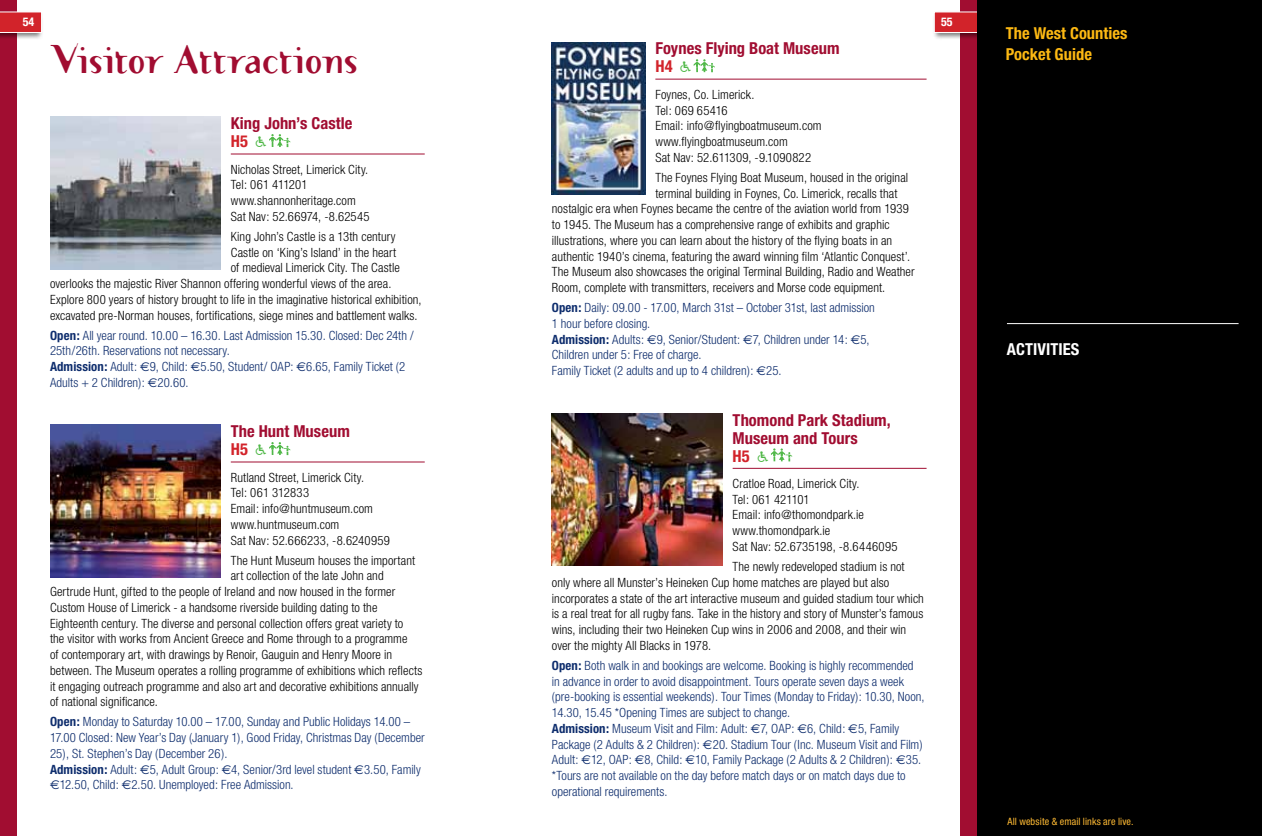
<style>
.page{position:relative;width:1262px;height:836px;background:#fff}
.page>*{position:absolute;margin:0;border:0;box-sizing:border-box;transform-origin:0 0}
.t1{font:700 42px "Tema Cantante";letter-spacing:-.02em;color:#a10d31}
.t2{font:700 condensed 16.5px/18px "Helvetica Neue";color:#a10d31}
.t3{font:700 condensed 16.5px "Helvetica Neue";letter-spacing:.005em;color:#fdb913}
.t4{font:700 condensed 16.5px "Helvetica Neue";letter-spacing:.005em;color:#fff}
.t5{font:300 condensed 12.75px/15.8px "Helvetica Neue";letter-spacing:.005em;color:#000}
.t6{font:300 condensed 12.75px/15.8px "Helvetica Neue";color:#0e2d6d}
.t7{font:700 condensed 12px "Helvetica Neue";color:#fff}
.t8{font:condensed 10.2px "Helvetica Neue";letter-spacing:.01em;color:#fdb933}
.s1{color:#d2232a}
.s2{font-family:"ACTIVITIES2000 FONT";font-weight:400;font-stretch:normal;color:#50b848}
.s3{font-weight:700}
.s4{font-family:"Euro Sans";font-weight:400;font-stretch:normal}
</style>
<div class="page">
<hr style="left:231px;top:154px;width:194px;height:1px;background:#a10d31">
<svg style="left:269px;top:134px;width:21px;height:13px"></svg>
<img style="left:50px;top:117px;width:170px;height:152px">
<hr style="left:655px;top:79px;width:271px;height:1px;background:#a10d31">
<svg style="left:693px;top:59px;width:22px;height:13px"></svg>
<img style="left:552px;top:42px;width:93px;height:153px">
<hr style="left:231px;top:461px;width:194px;height:1px;background:#a10d31">
<svg style="left:269px;top:442px;width:21px;height:13px"></svg>
<img style="left:50px;top:425px;width:170px;height:152px">
<hr style="left:732px;top:468px;width:194px;height:1px;background:#a10d31">
<svg style="left:771px;top:448px;width:21px;height:13px"></svg>
<img style="left:552px;top:413px;width:170px;height:152px">
<div style="left:0;top:0;width:16px;height:836px;background:#a10d31"></div>
<div style="left:0;top:10px;width:44px;height:31px;background:#000;opacity:.5"></div>
<svg style="left:0;top:12px;width:42px;height:21px"></svg>
<div style="left:960px;top:0;width:30px;height:836px;background:#a10d31"></div>
<div style="left:932px;top:10px;width:65px;height:31px;background:#000;opacity:.5"></div>
<div style="left:934px;top:12px;width:56px;height:21px;background:#d2232a;border:1px solid #fff"></div>
<div style="left:977px;top:0;width:285px;height:836px;background:#000"></div>
<hr style="left:1007px;top:323px;width:231px;height:1px;background:#fff">
<p class="t7" style="left:23px;top:15px;width:13px">54</p>
<p class="t7" style="left:941px;top:15px;width:13px">55</p>
<p class="t3" style="left:1006px;top:24px;width:123px">The West Counties</p>
<p class="t2" style="left:655px;top:39px;width:186px">Foynes Flying Boat Museum<br><span class="s1">H4</span> <span class="s2">7</span></p>
<p class="t5" style="left:655px;top:86px;width:168px">Foynes, Co. Limerick.<br>Tel: 069 65416<br>Email: info@flyingboatmuseum.com www.flyingboatmuseum.com<br>Sat Nav: 52.611309, -9.1090822</p>
<p class="t5" style="left:655px;top:169px;width:254px">The Foynes Flying Boat Museum, housed in the original</p>
<p class="t5" style="left:655px;top:185px;width:243px">terminal building in Foynes, Co. Limerick, recalls that</p>
<p class="t5" style="left:552px;top:201px;width:358px">nostalgic era when Foynes became the centre of the aviation world from 1939</p>
<p class="t5" style="left:552px;top:216px;width:339px">to 1945. The Museum has a comprehensive range of exhibits and graphic</p>
<p class="t5" style="left:552px;top:232px;width:342px">illustrations, where you can learn about the history of the flying boats in an</p>
<p class="t5" style="left:552px;top:248px;width:360px">authentic 1940’s cinema, featuring the award winning film ‘Atlantic Conquest’.</p>
<p class="t5" style="left:552px;top:264px;width:364px">The Museum also showcases the original Terminal Building, Radio and Weather</p>
<p class="t5" style="left:552px;top:279px;width:335px">Room, complete with transmitters, receivers and Morse code equipment.</p>
<p class="t6" style="left:552px;top:299px;width:325px"><span class="s3">Open:</span> Daily: 09.00 - 17.00, March 31st – October 31st, last admission 1 hour before closing.<br><span class="s3">Admission:</span> Adults: <span class="s4">€</span>9, Senior/Student: <span class="s4">€</span>7, Children under 14: <span class="s4">€</span>5, Children under 5: Free of charge.<br>Family Ticket (2 adults and up to 4 children): <span class="s4">€</span>25.</p>
<h1 class="t1" style="left:51px;top:33px;width:309px">Visitor Attractions</h1>
<p class="t3" style="left:1006px;top:45px;width:88px">Pocket Guide</p>
<p class="t2" style="left:231px;top:114px;width:123px">King John’s Castle<br><span class="s1">H5</span> <span class="s2">7</span></p>
<p class="t5" style="left:231px;top:161px;width:140px">Nicholas Street, Limerick City.<br>Tel: 061 411201 www.shannonheritage.com<br>Sat Nav: 52.66974, -8.62545</p>
<p class="t5" style="left:231px;top:228px;width:166px">King John’s Castle is a 13th century</p>
<p class="t5" style="left:231px;top:244px;width:167px">Castle on ‘King’s Island’ in the heart</p>
<p class="t5" style="left:231px;top:260px;width:171px">of medieval Limerick City. The Castle</p>
<p class="t5" style="left:50px;top:276px;width:343px">overlooks the majestic River Shannon offering wonderful views of the area.</p>
<p class="t5" style="left:50px;top:291px;width:373px">Explore 800 years of history brought to life in the imaginative historical exhibition,</p>
<p class="t5" style="left:50px;top:307px;width:369px">excavated pre-Norman houses, fortifications, siege mines and battlement walks.</p>
<p class="t6" style="left:50px;top:327px;width:365px"><span class="s3">Open:</span> All year round. 10.00 – 16.30. Last Admission 15.30. Closed: Dec 24th / 25th/26th. Reservations not necessary.<br><span class="s3">Admission:</span> Adult: <span class="s4">€</span>9, Child: <span class="s4">€</span>5.50, Student/ OAP: <span class="s4">€</span>6.65, Family Ticket (2<br>Adults + 2 Children): <span class="s4">€</span>20.60.</p>
<p class="t4" style="left:1007px;top:338px;width:74px">ACTIVITIES</p>
<p class="t2" style="left:231px;top:422px;width:121px">The Hunt Museum<br><span class="s1">H5</span> <span class="s2">7</span></p>
<p class="t5" style="left:231px;top:469px;width:161px">Rutland Street, Limerick City.<br>Tel: 061 312833<br>Email: info@huntmuseum.com www.huntmuseum.com<br>Sat Nav: 52.666233, -8.6240959</p>
<p class="t5" style="left:231px;top:552px;width:186px">The Hunt Museum houses the important</p>
<p class="t5" style="left:231px;top:568px;width:154px">art collection of the late John and</p>
<p class="t5" style="left:50px;top:583px;width:347px">Gertrude Hunt, gifted to the people of Ireland and now housed in the former</p>
<p class="t5" style="left:50px;top:599px;width:329px">Custom House of Limerick - a handsome riverside building dating to the</p>
<p class="t5" style="left:50px;top:615px;width:355px">Eighteenth century. The diverse and personal collection offers great variety to</p>
<p class="t5" style="left:50px;top:631px;width:359px">the visitor with works from Ancient Greece and Rome through to a programme</p>
<p class="t5" style="left:50px;top:646px;width:344px">of contemporary art, with drawings by Renoir, Gauguin and Henry Moore in</p>
<p class="t5" style="left:50px;top:662px;width:374px">between. The Museum operates a rolling programme of exhibitions which reflects</p>
<p class="t5" style="left:50px;top:678px;width:370px">it engaging outreach programme and also art and decorative exhibitions annually</p>
<p class="t5" style="left:50px;top:694px;width:109px">of national significance.</p>
<p class="t6" style="left:50px;top:714px;width:376px"><span class="s3">Open:</span> Monday to Saturday 10.00 – 17.00, Sunday and Public Holidays 14.00 – 17.00 Closed: New Year’s Day (January 1), Good Friday, Christmas Day (December 25), St. Stephen’s Day (December 26).<br><span class="s3">Admission:</span> Adult: <span class="s4">€</span>5, Adult Group: <span class="s4">€</span>4, Senior/3rd level student <span class="s4">€</span>3.50, Family <span class="s4">€</span>12.50, Child: <span class="s4">€</span>2.50. Unemployed: Free Admission.</p>
<p class="t2" style="left:732px;top:410px;width:160px">Thomond Park Stadium,<br>Museum and Tours<br><span class="s1">H5</span> <span class="s2">7</span></p>
<p class="t5" style="left:732px;top:475px;width:166px">Cratloe Road, Limerick City.<br>Tel: 061 421101<br>Email: info@thomondpark.ie www.thomondpark.ie<br>Sat Nav: 52.6735198, -8.6446095</p>
<p class="t5" style="left:552px;top:558px;width:373px;text-indent:181px">The newly redeveloped stadium is not only where all Munster’s Heineken Cup home matches are played but also incorporates a state of the art interactive museum and guided stadium tour which is a real treat for all rugby fans. Take in the history and story of Munster’s famous wins, including their two Heineken Cup wins in 2006 and 2008, and their win over the mighty All Blacks in 1978.</p>
<p class="t6" style="left:552px;top:657px;width:374px"><span class="s3">Open:</span> Both walk in and bookings are welcome. Booking is highly recommended in advance in order to avoid disappointment. Tours operate seven days a week (pre-booking is essential weekends). Tour Times (Monday to Friday): 10.30, Noon, 14.30, 15.45 *Opening Times are subject to change.<br><span class="s3">Admission:</span> Museum Visit and Film: Adult: <span class="s4">€</span>7, OAP: <span class="s4">€</span>6, Child: <span class="s4">€</span>5, Family Package (2 Adults &amp; 2 Children): <span class="s4">€</span>20. Stadium Tour (Inc. Museum Visit and Film)<br>Adult: <span class="s4">€</span>12, OAP: <span class="s4">€</span>8, Child: <span class="s4">€</span>10, Family Package (2 Adults &amp; 2 Children): <span class="s4">€</span>35. *Tours are not available on the day before match days or on match days due to operational requirements.</p>
<p class="t8" style="left:1007px;top:815px;width:128px">All website &amp; email links are live.</p>
</div>
